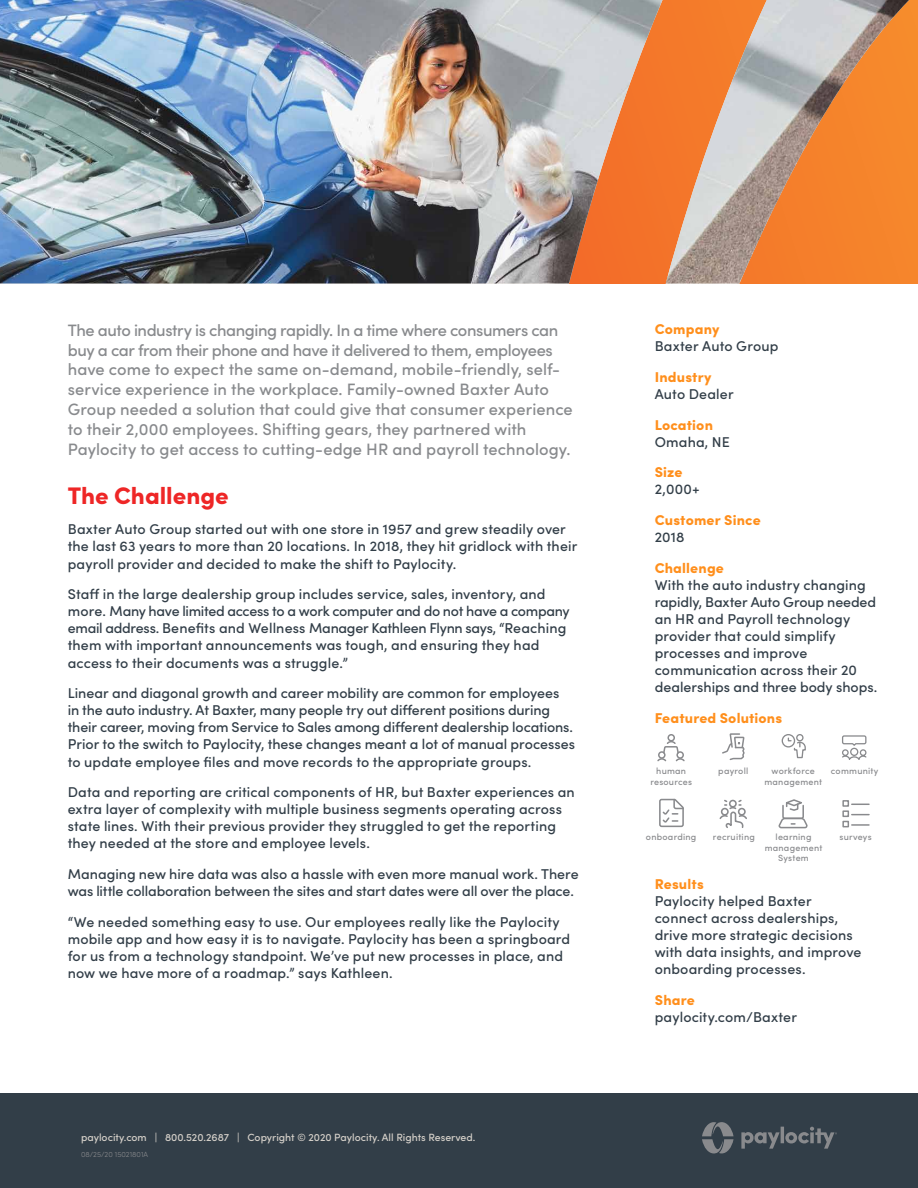
<style>
.page{position:relative;width:918px;height:1188px;background:#fff}
.page>*{position:absolute;margin:0;border:0;box-sizing:border-box;transform-origin:0 0}
.t1{font:900 24px "Sofia Pro";color:#ee2626}
.t2{font:500 16.5px/19.8px "Sofia Pro";color:#888a8d}
.t3{font:500 14.25px/17.1px "Sofia Pro";letter-spacing:.01em;color:#323e48}
.t4{font:500 14.25px/17.1px "Sofia Pro";letter-spacing:-.01em;color:#323e48}
.t5{font:900 14.25px "Sofia Pro";letter-spacing:.01em;color:#ff8f1c}
.t6{font:500 10.5px "Sofia Pro";color:#d6d1ca}
.t7{font:500 9px/10.5px "Sofia Pro";letter-spacing:.025em;color:#898a8d;text-align:center}
.t8{font:300 7.5px "Sofia Pro";color:#898a8d}
</style>
<div class="page">
<div style="left:0;top:1094px;width:918px;height:94px;background:#323e48"></div>
<svg style="left:702px;top:1122px;width:32px;height:31px"></svg>
<svg style="left:741px;top:1127px;width:96px;height:22px"></svg>
<img style="left:0;top:0;width:909px;height:284px">
<div style="left:667px;top:734px;width:8px;height:8px;border:2px solid #898a8d;border-radius:50%"></div>
<svg style="left:657px;top:740px;width:28px;height:21px"></svg>
<svg style="left:722px;top:733px;width:23px;height:27px"></svg>
<div style="left:796px;top:734px;width:8px;height:7px;border:1px solid #898a8d;border-radius:50%"></div>
<div style="left:782px;top:734px;width:13px;height:14px;border:1px solid #898a8d;border-radius:50%"></div>
<svg style="left:787px;top:737px;width:19px;height:22px"></svg>
<svg style="left:842px;top:735px;width:25px;height:25px"></svg>
<svg style="left:659px;top:799px;width:25px;height:28px"></svg>
<svg style="left:719px;top:800px;width:28px;height:28px"></svg>
<svg style="left:779px;top:799px;width:29px;height:29px"></svg>
<svg style="left:852px;top:804px;width:17px;height:1px"></svg>
<svg style="left:852px;top:814px;width:17px;height:1px"></svg>
<svg style="left:852px;top:824px;width:17px;height:2px"></svg>
<div style="left:842px;top:800px;width:7px;height:7px;border:1px solid #898a8d"></div>
<div style="left:842px;top:810px;width:7px;height:7px;border:1px solid #898a8d"></div>
<div style="left:842px;top:821px;width:7px;height:6px;border:1px solid #898a8d"></div>
<p class="t2" style="left:68px;top:319px;width:507px">The auto industry is changing rapidly. In a time where consumers can buy a car from their phone and have it delivered to them, employees have come to expect the same on-demand, mobile-friendly, self&shy;service experience in the workplace. Family-owned Baxter Auto Group needed a solution that could give that consumer experience to their 2,000 employees. Shifting gears, they partnered with Paylocity to get access to cutting-edge HR and payroll technology.</p>
<h1 class="t1" style="left:68px;top:476px;width:163px">The Challenge</h1>
<p class="t3" style="left:68px;top:520px;width:511px">Baxter Auto Group started out with one store in 1957 and grew steadily over the last 63 years to more than 20 locations. In 2018, they hit gridlock with their payroll provider and decided to make the shift to Paylocity.</p>
<p class="t3" style="left:68px;top:585px;width:504px">Staff in the large dealership group includes service, sales, inventory, and more. Many have limited access to a work computer and do not have a company email address. Benefits and Wellness Manager Kathleen Flynn says, “Reaching them with important announcements was tough, and ensuring they had access to their documents was a struggle.”</p>
<p class="t3" style="left:68px;top:684px;width:509px">Linear and diagonal growth and career mobility are common for employees<br>in the auto industry. At Baxter, many people try out different positions during their career, moving from Service to Sales among different dealership locations.<br>Prior to the switch to Paylocity, these changes meant a lot of manual processes to update employee files and move records to the appropriate groups.</p>
<p class="t3" style="left:68px;top:783px;width:508px">Data and reporting are critical components of HR, but Baxter experiences an extra layer of complexity with multiple business segments operating across state lines. With their previous provider they struggled to get the reporting they needed at the store and employee levels.</p>
<p class="t4" style="left:68px;top:865px;width:513px">Managing new hire data was also a hassle with even more manual work. There was little collaboration between the sites and start dates were all over the place.</p>
<p class="t3" style="left:68px;top:912px;width:504px">“We needed something easy to use. Our employees really like the Paylocity mobile app and how easy it is to navigate. Paylocity has been a springboard for us from a technology standpoint. We’ve put new processes in place, and now we have more of a roadmap.” says Kathleen.</p>
<p class="t6" style="left:81px;top:1130px;width:396px">paylocity.com | 800.520.2687 | Copyright © 2020 Paylocity. All Rights Reserved.</p>
<p class="t8" style="left:81px;top:1149px;width:69px">08/25/20 15021801A</p>
<p class="t5" style="left:655px;top:318px;width:66px">Company</p>
<p class="t3" style="left:655px;top:337px;width:125px">Baxter Auto Group</p>
<p class="t5" style="left:655px;top:366px;width:58px">Industry</p>
<p class="t3" style="left:655px;top:385px;width:80px">Auto Dealer</p>
<p class="t5" style="left:655px;top:413px;width:60px">Location</p>
<p class="t3" style="left:655px;top:432px;width:77px">Omaha, NE</p>
<p class="t5" style="left:655px;top:461px;width:29px">Size</p>
<p class="t3" style="left:655px;top:480px;width:46px">2,000+</p>
<p class="t5" style="left:655px;top:509px;width:107px">Customer Since</p>
<p class="t3" style="left:655px;top:528px;width:31px">2018</p>
<p class="t5" style="left:655px;top:556px;width:71px">Challenge</p>
<p class="t3" style="left:655px;top:575px;width:224px">With the auto industry changing rapidly, Baxter Auto Group needed an HR and Payroll technology provider that could simplify processes and improve communication across their 20 dealerships and three body shops.</p>
<p class="t5" style="left:655px;top:707px;width:129px">Featured Solutions</p>
<p class="t7" style="left:650px;top:765px;width:43px">human resources</p>
<p class="t7" style="left:718px;top:765px;width:32px">payroll</p>
<p class="t7" style="left:764px;top:765px;width:59px">workforce management</p>
<p class="t7" style="left:831px;top:765px;width:49px">community</p>
<p class="t7" style="left:646px;top:831px;width:52px">onboarding</p>
<p class="t7" style="left:713px;top:831px;width:43px">recruiting</p>
<p class="t7" style="left:765px;top:831px;width:59px">learning management<br>System</p>
<p class="t7" style="left:840px;top:831px;width:34px">surveys</p>
<p class="t5" style="left:655px;top:872px;width:51px">Results</p>
<p class="t3" style="left:655px;top:891px;width:208px">Paylocity helped Baxter connect across dealerships, drive more strategic decisions with data insights, and improve onboarding processes.</p>
<p class="t5" style="left:655px;top:988px;width:42px">Share</p>
<p class="t3" style="left:655px;top:1007px;width:144px">paylocity.com/Baxter</p>
</div>
